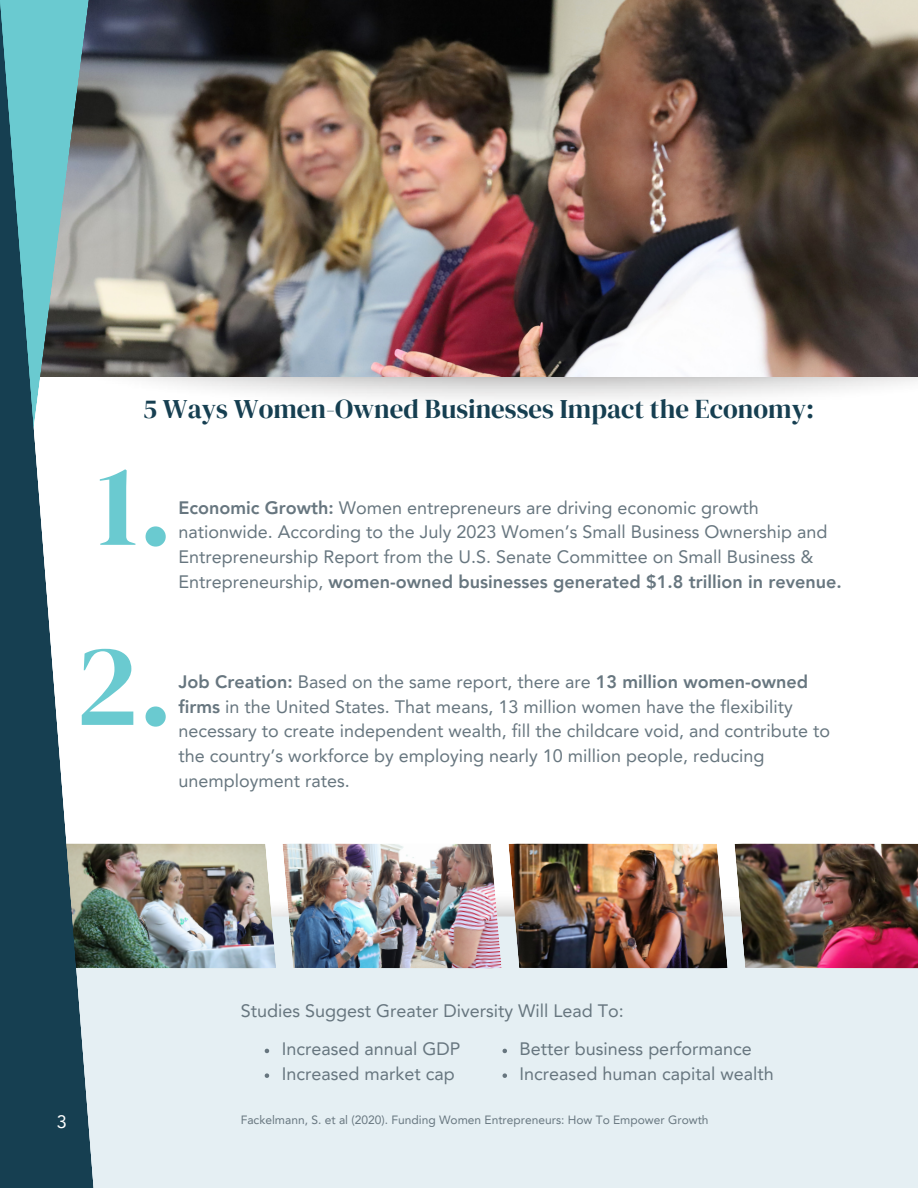
<style>
.page{position:relative;width:918px;height:1188px;background:#fff}
.page>*{position:absolute;margin:0;border:0;box-sizing:border-box;transform-origin:0 0}
.t1{font:117.3px "DM Serif Display";color:#6acad0}
.t2{font:27px "DM Serif Display";color:#163f51}
.t3{font:18px/24.8px "Avenir LT Pro";color:#67767f}
.t4{font:18px "Avenir LT Pro";color:#fff}
.t5{font:12px "Avenir LT Pro";color:#67767f}
.s1{font-weight:800}
</style>
<div class="page">
<img style="left:132px;top:0;width:786px;height:377px">
<div style="left:101px;top:916px;width:817px;height:272px;background:#e5eff3"></div>
<img style="left:132px;top:844px;width:144px;height:124px">
<img style="left:282px;top:844px;width:220px;height:124px">
<img style="left:508px;top:844px;width:220px;height:124px">
<img style="left:734px;top:844px;width:184px;height:124px">
<svg style="left:265px;top:1049px;width:4px;height:4px"></svg>
<svg style="left:265px;top:1073px;width:4px;height:5px"></svg>
<svg style="left:503px;top:1049px;width:4px;height:4px"></svg>
<svg style="left:503px;top:1073px;width:4px;height:5px"></svg>
<img style="left:101px;top:0;width:31px;height:1003px">
<svg style="left:0;top:0;width:101px;height:1188px"></svg>
<h3 class="t2" style="left:143px;top:390px;width:673px">5 Ways Women-Owned Businesses Impact the Economy:</h3>
<h3 class="t1" style="left:97px;top:423px;width:78px">1.</h3>
<h3 class="t3" style="left:179px;top:497px;width:665px"><span class="s1">Economic Growth:</span> Women entrepreneurs are driving economic growth nationwide. According to the July 2023 Women’s Small Business Ownership and Entrepreneurship Report from the U.S. Senate Committee on Small Business &amp; Entrepreneurship, <span class="s1">women-owned businesses generated $1.8 trillion in revenue.</span></h3>
<h3 class="t1" style="left:76px;top:603px;width:99px">2.</h3>
<p class="t3" style="left:179px;top:671px;width:653px"><span class="s1">Job Creation:</span> Based on the same report, there are <span class="s1">13 million women-owned firms</span> in the United States. That means, 13 million women have the flexibility necessary to create independent wealth, fill the childcare void, and contribute to the country’s workforce by employing nearly 10 million people, reducing unemployment rates.</p>
<h3 class="t4" style="left:57px;top:1114px;width:12px">3</h3>
<p class="t3" style="left:241px;top:1000px;width:385px">Studies Suggest Greater Diversity Will Lead To:</p>
<p class="t3" style="left:520px;top:1038px;width:234px">Better business performance</p>
<p class="t3" style="left:520px;top:1063px;width:256px">Increased human capital wealth</p>
<h3 class="t3" style="left:282px;top:1038px;width:180px">Increased annual GDP</h3>
<h1 class="t3" style="left:282px;top:1063px;width:175px">Increased market cap</h1>
<h3 class="t5" style="left:241px;top:1114px;width:469px">Fackelmann, S. et al (2020). Funding Women Entrepreneurs: How To Empower Growth</h3>
</div>
